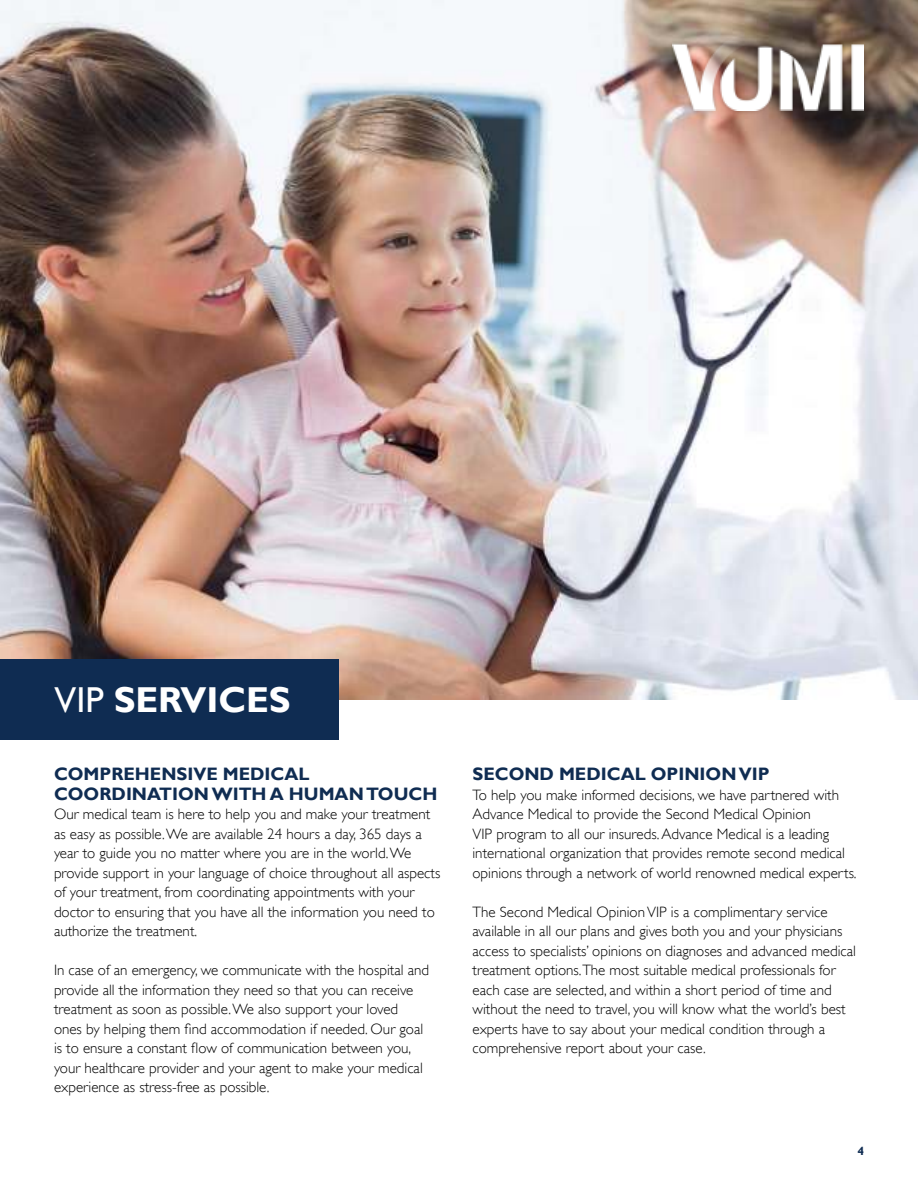
<style>
.page{position:relative;width:918px;height:1188px;background:#fff}
.page>*{position:absolute;margin:0;border:0;box-sizing:border-box;transform-origin:0 0}
.t1{font:700 36px "Gill Sans";color:#fff}
.t2{font:700 18px/19.5px "Gill Sans";color:#0f2c52}
.t3{font:300 15px/19.5px "Gill Sans";color:#000}
.t4{font:700 12px "Gill Sans";color:#0f2c52}
.s1{font-weight:400}
</style>
<div class="page">
<img style="left:0;top:0;width:918px;height:699px">
<div style="left:0;top:659px;width:338px;height:81px;background:#0f2c52"></div>
<div style="left:668px;top:30px;width:201px;height:85px;background:#000;opacity:.25"></div>
<img style="left:673px;top:30px;width:191px;height:80px">
<h1 class="t1" style="left:55px;top:685px;width:238px"><span class="s1">VIP</span> SERVICES</h1>
<p class="t2" style="left:54px;top:766px;width:385px">COMPREHENSIVE MEDICAL<br>COORDINATION WITH A HUMAN TOUCH</p>
<p class="t3" style="left:54px;top:804px;width:388px">Our medical team is here to help you and make your treatment as easy as possible. We are available 24 hours a day, 365 days a year to guide you no matter where you are in the world. We provide support in your language of choice throughout all aspects of your treatment, from coordinating appointments with your doctor to ensuring that you have all the information you need to authorize the treatment.</p>
<p class="t3" style="left:54px;top:962px;width:377px">In case of an emergency, we communicate with the hospital and provide all the information they need so that you can receive treatment as soon as possible. We also support your loved ones by helping them find accommodation if needed. Our goal is to ensure a constant flow of communication between you, your healthcare provider and your agent to make your medical experience as stress-free as possible.</p>
<p class="t2" style="left:472px;top:766px;width:299px">SECOND MEDICAL OPINION VIP</p>
<p class="t3" style="left:472px;top:785px;width:386px">To help you make informed decisions, we have partnered with Advance Medical to provide the Second Medical Opinion<br>VIP program to all our insureds. Advance Medical is a leading international organization that provides remote second medical opinions through a network of world renowned medical experts.</p>
<p class="t3" style="left:472px;top:902px;width:385px">The Second Medical Opinion VIP is a complimentary service available in all our plans and gives both you and your physicians access to specialists’ opinions on diagnoses and advanced medical treatment options.The most suitable medical professionals for each case are selected, and within a short period of time and without the need to travel, you will know what the world’s best experts have to say about your medical condition through a comprehensive report about your case.</p>
<p class="t4" style="left:857px;top:1146px;width:8px">4</p>
</div>
